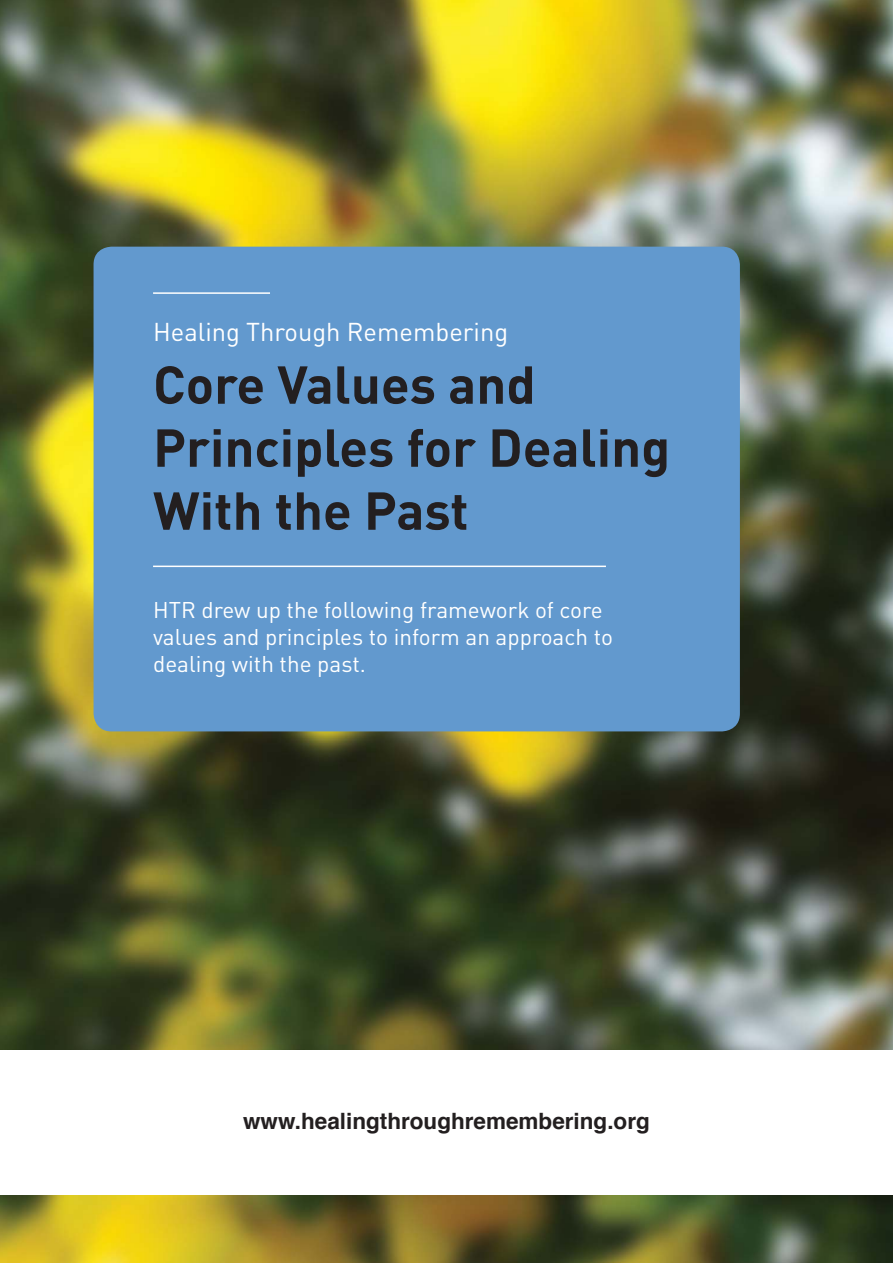
<style>
.page{position:relative;width:893px;height:1263px;background:#fff}
.page>*{position:absolute;margin:0;border:0;box-sizing:border-box;transform-origin:0 0}
.t1{font:700 52.5px/63px "DIN";color:#231f20}
.t2{font:25.5px "DIN";color:#fff}
.t3{font:22.5px/27px "DIN";color:#fff}
.t4{font:700 22.5px "Helvetica";color:#231f20}
</style>
<div class="page">
<img style="left:0;top:0;width:893px;height:1263px">
<div style="left:0;top:1050px;width:893px;height:145px;background:#fff"></div>
<div style="left:94px;top:247px;width:646px;height:484px;background:#6299ce;border-radius:18px"></div>
<hr style="left:153px;top:292px;width:117px;height:2px;background:#fff">
<hr style="left:153px;top:566px;width:453px;height:1px;background:#fff">
<p class="t2" style="left:153px;top:323px;width:357px">Healing Through Remembering</p>
<h1 class="t1" style="left:153px;top:360px;width:519px">Core Values and<br>Principles for Dealing<br>With the Past</h1>
<p class="t3" style="left:153px;top:599px;width:461px">HTR drew up the following framework of core values and principles to inform an approach to dealing with the past.</p>
<p class="t4" style="left:243px;top:1111px;width:408px">www.healingthroughremembering.org</p>
</div>
